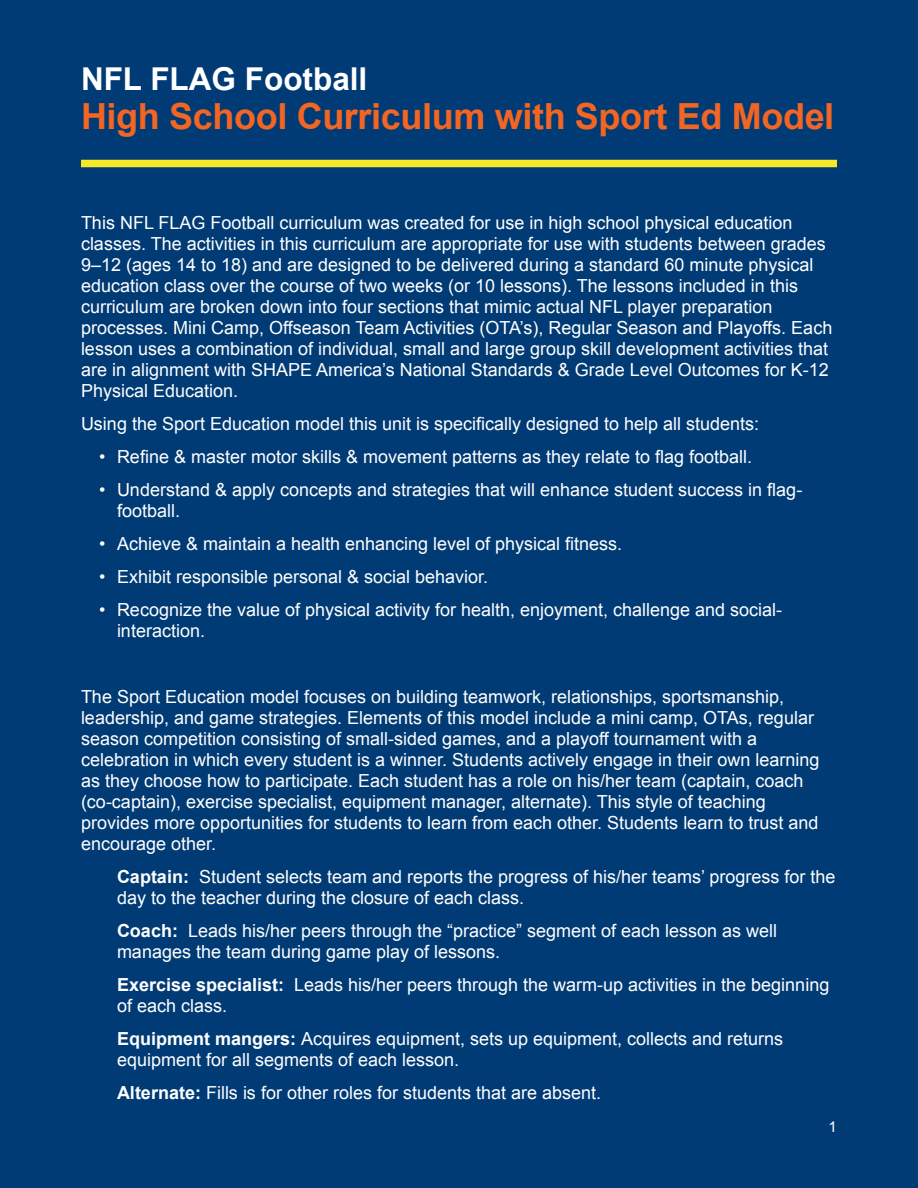
<style>
.page{position:relative;width:918px;height:1188px;background:#003b75}
.page>*{position:absolute;margin:0;border:0;box-sizing:border-box;transform-origin:0 0}
.t1{font:700 36px "Arial";letter-spacing:-.01em;color:#f26523}
.t2{font:700 31.5px "Arial";color:#fff}
.t3{font:18px/21px "Arial";color:#fff}
.t4{font:15px "Arial";color:#fff}
.s1{font-weight:700}
</style>
<div class="page">
<div style="left:81px;top:160px;width:756px;height:7px;background:#f2ea2a"></div>
<h2 class="t2" style="left:81px;top:59px;width:288px">NFL FLAG Football</h2>
<h1 class="t1" style="left:81px;top:93px;width:755px">High School Curriculum with Sport Ed Model</h1>
<p class="t3" style="left:81px;top:212px;width:753px">This NFL FLAG Football curriculum was created for use in high school physical education classes. The activities in this curriculum are appropriate for use with students between grades 9–12 (ages 14 to 18) and are designed to be delivered during a standard 60 minute physical education class over the course of two weeks (or 10 lessons). The lessons included in this curriculum are broken down into four sections that mimic actual NFL player preparation processes. Mini Camp, Offseason Team Activities (OTA’s), Regular Season and Playoffs. Each lesson uses a combination of individual, small and large group skill development activities that are in alignment with SHAPE America’s National Standards &amp; Grade Level Outcomes for K-12<br>Physical Education.</p>
<p class="t3" style="left:81px;top:414px;width:680px">Using the Sport Education model this unit is specifically designed to help all students:</p>
<p class="t3" style="left:99px;top:447px;width:655px">• Refine &amp; master motor skills &amp; movement patterns as they relate to flag football.</p>
<p class="t3" style="left:117px;top:480px;width:687px;text-indent:-18px">• Understand &amp; apply concepts and strategies that will enhance student success in flag&shy;football.</p>
<p class="t3" style="left:99px;top:534px;width:525px">• Achieve &amp; maintain a health enhancing level of physical fitness.</p>
<p class="t3" style="left:99px;top:566px;width:391px">• Exhibit responsible personal &amp; social behavior.</p>
<p class="t3" style="left:117px;top:599px;width:667px;text-indent:-18px">• Recognize the value of physical activity for health, enjoyment, challenge and social&shy;interaction.</p>
<p class="t3" style="left:81px;top:687px;width:740px">The Sport Education model focuses on building teamwork, relationships, sportsmanship, leadership, and game strategies. Elements of this model include a mini camp, OTAs, regular season competition consisting of small-sided games, and a playoff tournament with a celebration in which every student is a winner. Students actively engage in their own learning as they choose how to participate. Each student has a role on his/her team (captain, coach (co-captain), exercise specialist, equipment manager, alternate). This style of teaching provides more opportunities for students to learn from each other. Students learn to trust and encourage other.</p>
<p class="t3" style="left:117px;top:867px;width:720px"><span class="s1">Captain:</span> Student selects team and reports the progress of his/her teams’ progress for the day to the teacher during the closure of each class.</p>
<p class="t3" style="left:117px;top:921px;width:662px"><span class="s1">Coach:</span> Leads his/her peers through the “practice” segment of each lesson as well manages the team during game play of lessons.</p>
<p class="t3" style="left:117px;top:975px;width:714px"><span class="s1">Exercise specialist:</span> Leads his/her peers through the warm-up activities in the beginning of each class.</p>
<p class="t3" style="left:117px;top:1029px;width:668px"><span class="s1">Equipment mangers:</span> Acquires equipment, sets up equipment, collects and returns equipment for all segments of each lesson.</p>
<p class="t3" style="left:117px;top:1083px;width:486px"><span class="s1">Alternate:</span> Fills is for other roles for students that are absent.</p>
<p class="t4" style="left:829px;top:1117px;width:10px">1</p>
</div>
